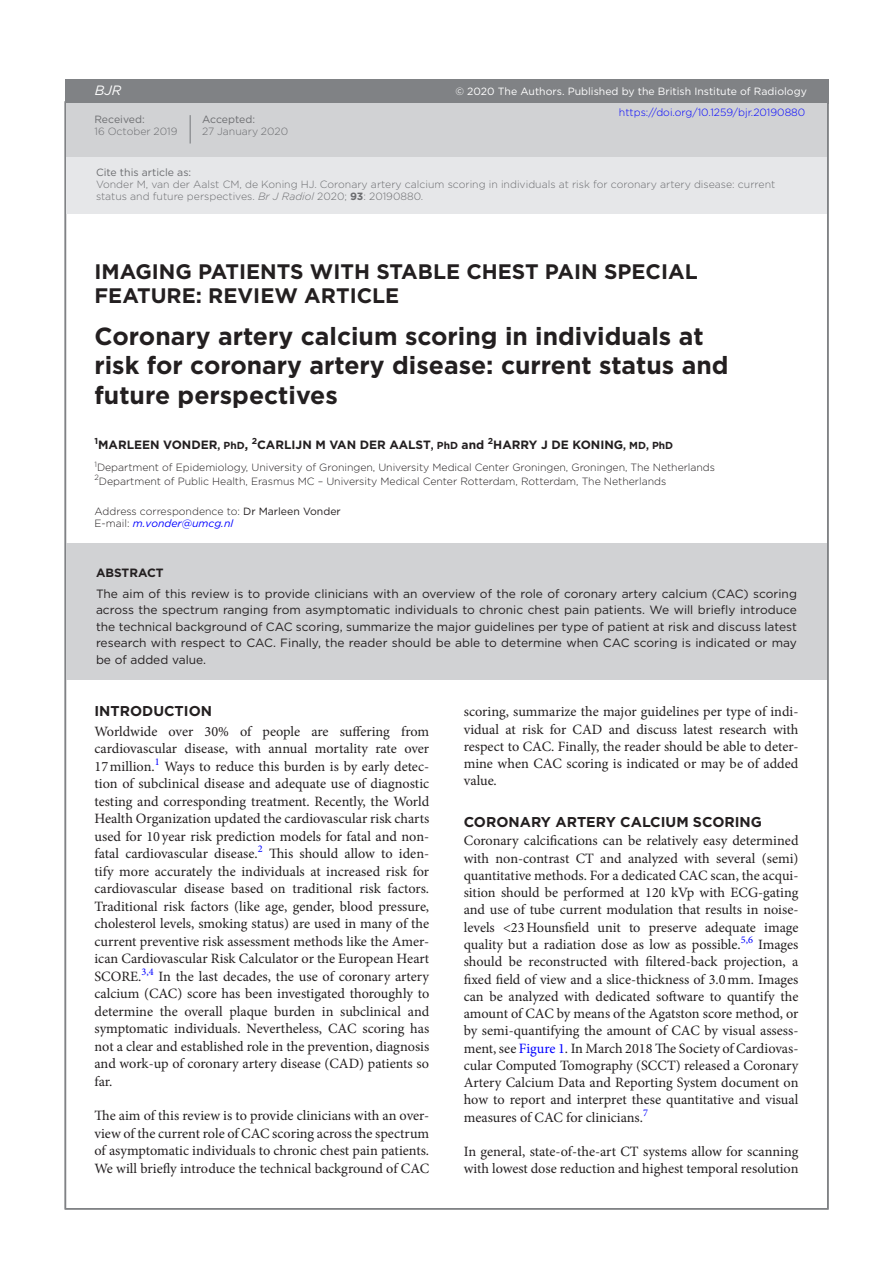
<style>
.page{position:relative;width:893px;height:1263px;background:#fff}
.page>*{position:absolute;margin:0;border:0;box-sizing:border-box;transform-origin:0 0}
.t1{font:700 24.75px/29.2px "Gotham";color:#231f20}
.t2{font:700 21px/24px "Gotham";color:#231f20}
.t3{font:14.25px/17.5px "Minion Pro";color:#231f20;text-align:justify}
.t4{font:700 14.25px "Gotham";color:#231f20}
.t5{font:italic 13.5px "Gotham";color:#fff}
.t6{font:12px/16.5px "Gotham";color:#231f20;text-align:justify}
.t7{font:700 12px "Gotham";color:#231f20}
.t8{font:300 10.5px/13.5px "Gotham";letter-spacing:-.005em;color:#231f20}
.t9{font:300 10.5px/12px "Gotham";color:#6c6d70}
.t10{font:10.5px "Gotham";color:#fff}
.t11{font:10.5px "Gotham";color:#6c6d70}
.t12{font:300 10.5px "Gotham";color:#00f}
.s1{font-style:italic}
.s2{font-weight:700}
.s3{font-size:10.2px}
.s4{font-weight:400}
.s5{font-weight:400;font-style:italic;color:#00f}
.s6{color:#00f}
</style>
<div class="page">
<div style="left:65px;top:79px;width:764px;height:24px;background:#808285"></div>
<div style="left:66px;top:154px;width:761px;height:59px;background:#e6e7e9"></div>
<div style="left:66px;top:103px;width:761px;height:53px;background:#d1d2d4"></div>
<hr style="left:189px;top:115px;width:2px;height:29px;background:#939598">
<div style="left:66px;top:543px;width:761px;height:137px;background:#d1d2d4"></div>
<p class="t5" style="left:95px;top:83px;width:28px">BJR</p>
<p class="t11" style="left:94px;top:113px;width:52px">Received:</p>
<p class="t9" style="left:94px;top:125px;width:84px">16 October 2019</p>
<p class="t11" style="left:202px;top:113px;width:54px">Accepted:</p>
<p class="t9" style="left:202px;top:125px;width:87px">27 January 2020</p>
<p class="t10" style="left:455px;top:85px;width:353px">© 2020 The Authors. Published by the British Institute of Radiology</p>
<p class="t12" style="left:619px;top:106px;width:188px">https://doi.org/10.1259/bjr.20190880</p>
<p class="t11" style="left:96px;top:165px;width:97px">Cite this article as:</p>
<p class="t9" style="left:96px;top:178px;width:681px">Vonder M, van der Aalst CM, de Koning HJ. Coronary artery calcium scoring in individuals at risk for coronary artery disease: current status and future perspectives. <span class="s1">Br J Radiol</span> 2020; <span class="s2">93</span>: 20190880.</p>
<h2 class="t2" style="left:94px;top:260px;width:605px">IMAGI NG PATI ENTS WITH STABLE CHEST PAI N SPECIAL<br>FEATURE: REVI EW ARTICLE</h2>
<h1 class="t1" style="left:94px;top:322px;width:635px">CORONARY ARTERY CALCIUM SCORING IN INDIVIDUALS AT<br>RISK FOR CORONARY ARTERY DISEASE: CURRENT STATUS AND<br>FUTURE PERSPECTIVES</h1>
<p class="t7" style="left:94px;top:436px;width:579px"><sup>1</sup>MARLEEN VONDER<span class="s3">, PHD</span>, <sup>2</sup>CARLIJN M VAN DER AALST<span class="s3">, PHD</span> AND <sup>2</sup>HARRY J DE KONI NG<span class="s3">, MD, PHD</span></p>
<p class="t8" style="left:94px;top:460px;width:622px"><sup>1</sup>Department of Epidemiology, University of Groningen, University Medical Center Groningen, Groningen, The Netherlands<br><sup>2</sup>Department of Public Health, Erasmus MC – University Medical Center Rotterdam, Rotterdam, The Netherlands</p>
<p class="t8" style="left:94px;top:505px;width:248px;line-height:12px">Address correspondence to: <span class="s4">Dr Marleen Vonder<br></span>E-mail: <span class="s5">m.vonder@umcg.nl</span></p>
<p class="t7" style="left:96px;top:565px;width:10px">ABSTRACT</p>
<p class="t6" style="left:96px;top:585px;width:702px">The aim of this review is to provide clinicians with an overview of the role of coronary artery calcium (CAC) scoring across the spectrum ranging from asymptomatic individuals to chronic chest pain patients. We will briefly introduce the technical background of CAC scoring, summarize the major guidelines per type of patient at risk and discuss latest research with respect to CAC. Finally, the reader should be able to determine when CAC scoring is indicated or may be of added value.</p>
<p class="t4" style="left:94px;top:702px;width:119px">INTRODUCTION</p>
<p class="t3" style="left:94px;top:722px;width:336px">Worldwide over 30% of people are suffering from cardiovascular disease, with annual mortality rate over 17million.<sup>1</sup> Ways to reduce this burden is by early detec&shy;tion of subclinical disease and adequate use of diagnostic testing and corresponding treatment. Recently, the World Health Organization updated the cardiovascular risk charts used for 10 year risk prediction models for fatal and non&shy;fatal cardiovascular disease.<sup>2</sup> This should allow to iden&shy;tify more accurately the individuals at increased risk for cardiovascular disease based on traditional risk factors.<br>Traditional risk factors (like age, gender, blood pressure, cholesterol levels, smoking status) are used in many of the current preventive risk assessment methods like the Amer&shy;ican Cardiovascular Risk Calculator or the European Heart SCORE.<sup>3,4</sup> In the last decades, the use of coronary artery calcium (CAC) score has been investigated thoroughly to determine the overall plaque burden in subclinical and symptomatic individuals. Nevertheless, CAC scoring has not a clear and established role in the prevention, diagnosis and work-up of coronary artery disease (CAD) patients so far.</p>
<p class="t3" style="left:95px;top:1107px;width:336px">The aim of this review is to provide clinicians with an over&shy;view of the current role of CAC scoring across the spectrum of asymptomatic individuals to chronic chest pain patients.<br>We will briefly introduce the technical background of CAC</p>
<p class="t3" style="left:464px;top:703px;width:336px">scoring, summarize the major guidelines per type of indi&shy;vidual at risk for CAD and discuss latest research with respect to CAC. Finally, the reader should be able to deter&shy;mine when CAC scoring is indicated or may be of added value.</p>
<p class="t4" style="left:464px;top:813px;width:300px">CORONARY ARTERY CALCI UM SCORI NG</p>
<p class="t3" style="left:464px;top:832px;width:336px">Coronary calcifications can be relatively easy determined with non-contrast CT and analyzed with several (semi) quantitative methods. For a dedicated CAC scan, the acqui&shy;sition should be performed at 120 kVp with ECG-gating and use of tube current modulation that results in noise&shy;levels &lt;23Hounsfield unit to preserve adequate image quality but a radiation dose as low as possible.<sup>5,6</sup> Images should be reconstructed with filtered-back projection, a fixed field of view and a slice-thickness of 3.0mm. Images can be analyzed with dedicated software to quantify the amount of CAC by means of the Agatston score method, or by semi-quantifying the amount of CAC by visual assess&shy;ment, see <span class="s6">Figure 1</span>. In March 2018 The Society of Cardiovas&shy;cular Computed Tomography (SCCT) released a Coronary Artery Calcium Data and Reporting System document on how to report and interpret these quantitative and visual measures of CAC for clinicians.<sup>7</sup></p>
<p class="t3" style="left:464px;top:1143px;width:336px">In general, state-of-the-art CT systems allow for scanning with lowest dose reduction and highest temporal resolution</p>
</div>
